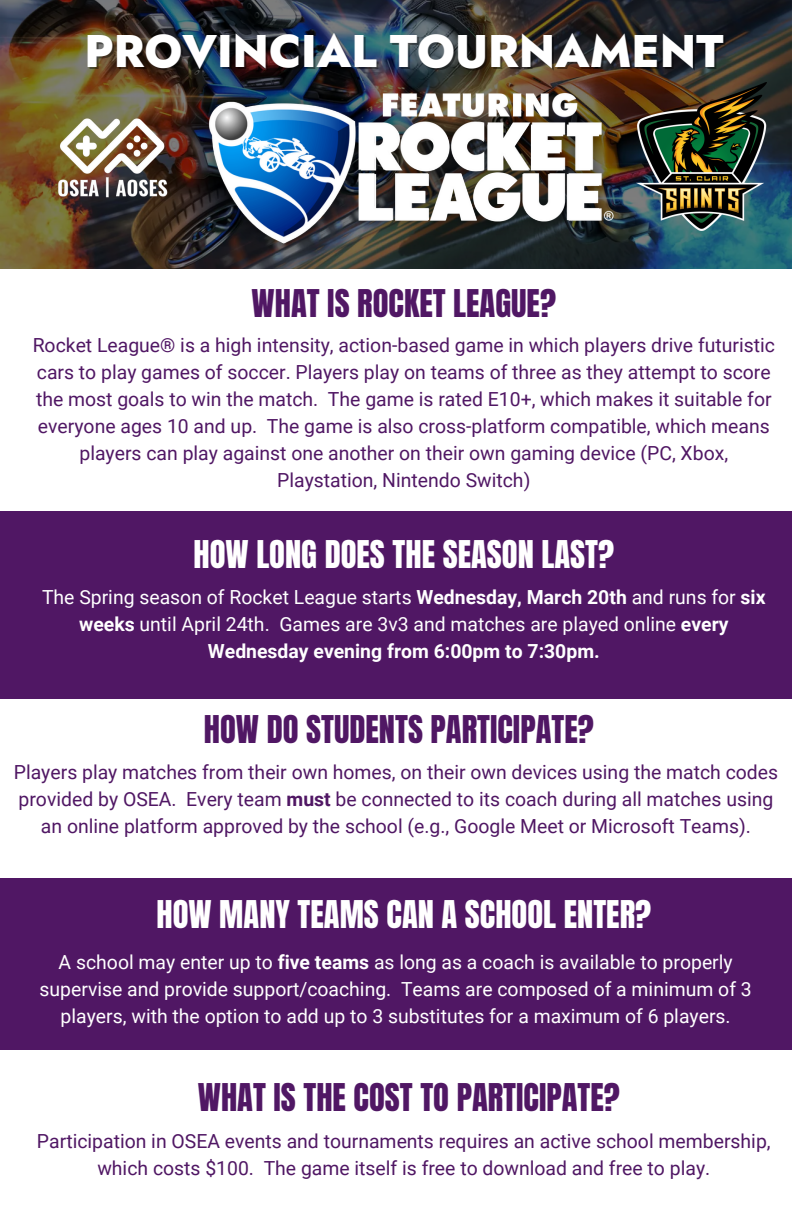
<style>
.page{position:relative;width:792px;height:1224px;background:#fff}
.page>*{position:absolute;margin:0;border:0;box-sizing:border-box;transform-origin:0 0}
.t1{font:800 45.7px "Jost";color:#fff}
.t2{font:32.5px "Anton";color:#501764}
.t3{font:32.5px "Anton";color:#fff}
.t4{font:19.4px/27px "Roboto";color:#501764;text-align:center}
.t5{font:19.4px/27px "Roboto";color:#fff;text-align:center}
.s1{font-weight:700}
</style>
<div class="page">
<div style="left:0;top:511px;width:792px;height:188px;background:#501764"></div>
<div style="left:0;top:879px;width:792px;height:171px;background:#501764"></div>
<img style="left:0;top:0;width:792px;height:269px">
<img style="left:194px;top:92px;width:420px;height:161px">
<img style="left:636px;top:82px;width:131px;height:149px">
<img style="left:345px;top:92px;width:268px;height:129px">
<img style="left:29px;top:111px;width:167px;height:91px">
<h2 class="t1" style="left:84px;top:19px;width:640px">PROVINCIAL TOURNAMENT</h2>
<p class="t2" style="left:252px;top:280px;width:306px">WHAT IS ROCKET LEAGUE?</p>
<h2 class="t4" style="left:33px;top:332px;width:744px">Rocket League® is a high intensity, action-based game in which players drive futuristic cars to play games of soccer. Players play on teams of three as they attempt to score the most goals to win the match. The game is rated E10+, which makes it suitable for everyone ages 10 and up. The game is also cross-platform compatible, which means players can play against one another on their own gaming device (PC, Xbox, Playstation, Nintendo Switch)</h2>
<h2 class="t3" style="left:194px;top:531px;width:422px">HOW LONG DOES THE SEASON LAST?</h2>
<p class="t5" style="left:42px;top:584px;width:725px">The Spring season of Rocket League starts <span class="s1">Wednesday, March 20th</span> and runs for <span class="s1">six weeks</span> until April 24th. Games are 3v3 and matches are played online <span class="s1">every<br>Wednesday evening from 6:00pm to 7:30pm.</span></p>
<p class="t2" style="left:204px;top:706px;width:391px">HOW DO STUDENTS PARTICIPATE?</p>
<p class="t4" style="left:14px;top:759px;width:766px">Players play matches from their own homes, on their own devices using the match codes provided by OSEA. Every team <span class="s1">must</span> be connected to its coach during all matches using an online platform approved by the school (e.g., Google Meet or Microsoft Teams).</p>
<p class="t3" style="left:156px;top:891px;width:496px">HOW MANY TEAMS CAN A SCHOOL ENTER?</p>
<p class="t5" style="left:40px;top:949px;width:714px">A school may enter up to <span class="s1">five teams</span> as long as a coach is available to properly supervise and provide support/coaching. Teams are composed of a minimum of 3 players, with the option to add up to 3 substitutes for a maximum of 6 players.</p>
<h2 class="t2" style="left:198px;top:1074px;width:423px">WHAT IS THE COST TO PARTICIPATE?</h2>
<p class="t4" style="left:37px;top:1127px;width:735px">Participation in OSEA events and tournaments requires an active school membership, which costs $100. The game itself is free to download and free to play.</p>
</div>
